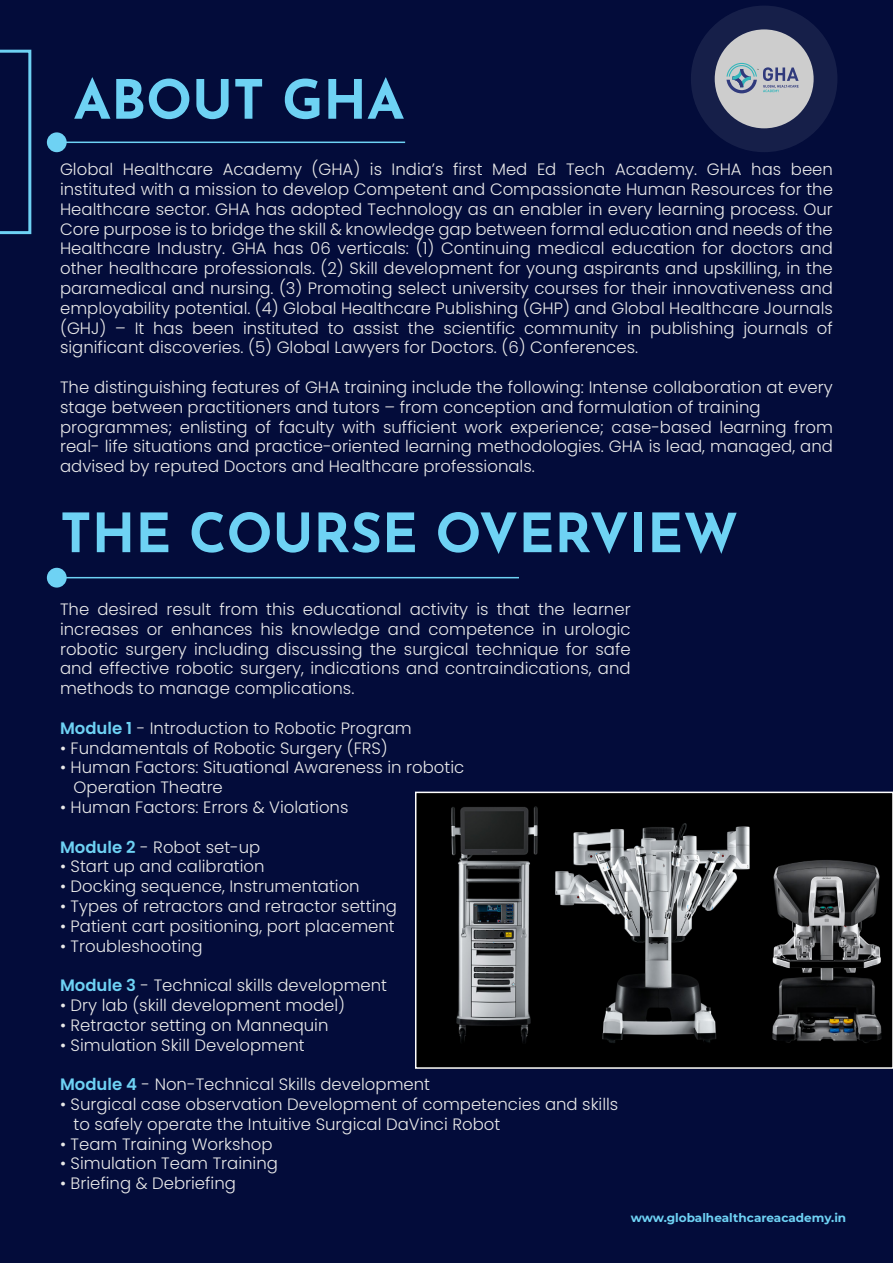
<style>
.page{position:relative;width:893px;height:1263px;background:#030c3a}
.page>*{position:absolute;margin:0;border:0;box-sizing:border-box;transform-origin:0 0}
.t1{font:100 54px "Josefin Sans";color:#6ed2f4}
.t2{font:300 16.5px/19.8px "Poppins";color:#e9e9e9}
.t3{font:700 12px "Montserrat";color:#6ed2f4}
.s1{font-weight:600;color:#6ed2f4}
</style>
<div class="page">
<img style="left:418px;top:795px;width:472px;height:271px">
<div style="left:415px;top:792px;width:478px;height:277px;border:2px solid #fff"></div>
<div style="left:691px;top:6px;width:146px;height:146px;background:#161f49;border-radius:50%"></div>
<div style="left:715px;top:29px;width:99px;height:99px;background:#cdcdcd;border-radius:50%"></div>
<svg style="left:726px;top:63px;width:73px;height:30px"></svg>
<div style="left:47px;top:132px;width:20px;height:20px;background:#6ed2f4;border-radius:50%"></div>
<hr style="left:57px;top:142px;width:348px;height:1px;background:#6ed2f4">
<div style="left:47px;top:568px;width:20px;height:20px;background:#6ed2f4;border-radius:50%"></div>
<hr style="left:57px;top:577px;width:462px;height:1px;background:#6ed2f4">
<svg style="left:0;top:50px;width:31px;height:184px"></svg>
<h1 class="t1" style="left:74px;top:60px;width:332px">ABOUT GHA</h1>
<p class="t2" style="left:60px;top:160px;width:774px;text-align:justify">Global Healthcare Academy (GHA) is India’s first Med Ed Tech Academy. GHA has been instituted with a mission to develop Competent and Compassionate Human Resources for the Healthcare sector. GHA has adopted Technology as an enabler in every learning process. Our Core purpose is to bridge the skill &amp; knowledge gap between formal education and needs of the Healthcare Industry. GHA has 06 verticals: (1) Continuing medical education for doctors and other healthcare professionals. (2) Skill development for young aspirants and upskilling, in the paramedical and nursing. (3) Promoting select university courses for their innovativeness and employability potential. (4) Global Healthcare Publishing (GHP) and Global Healthcare Journals (GHJ) – It has been instituted to assist the scientific community in publishing journals of significant discoveries. (5) Global Lawyers for Doctors. (6) Conferences.</p>
<p class="t2" style="left:60px;top:377px;width:774px">The distinguishing features of GHA training include the following: Intense collaboration at every stage between practitioners and tutors – from conception and formulation of training programmes; enlisting of faculty with sufficient work experience; case-based learning from real- life situations and practice-oriented learning methodologies. GHA is lead, managed, and advised by reputed Doctors and Healthcare professionals.</p>
<h1 class="t1" style="left:60px;top:493px;width:680px">THE COURSE OVERVIEW</h1>
<p class="t2" style="left:60px;top:599px;width:572px;text-align:justify">The desired result from this educational activity is that the learner increases or enhances his knowledge and competence in urologic robotic surgery including discussing the surgical technique for safe and effective robotic surgery, indications and contraindications, and methods to manage complications.</p>
<p class="t2" style="left:60px;top:718px;width:353px"><span class="s1">Module 1</span> - Introduction to Robotic Program</p>
<p class="t2" style="left:60px;top:738px;width:329px">• Fundamentals of Robotic Surgery (FRS)</p>
<p class="t2" style="left:74px;top:758px;width:392px;text-indent:-14px">• Human Factors: Situational Awareness in robotic<br>Operation Theatre</p>
<p class="t2" style="left:60px;top:797px;width:290px">• Human Factors: Errors &amp; Violations</p>
<p class="t2" style="left:60px;top:837px;width:202px"><span class="s1">Module 2</span> - Robot set-up</p>
<p class="t2" style="left:60px;top:857px;width:206px">• Start up and calibration</p>
<p class="t2" style="left:60px;top:876px;width:301px">• Docking sequence, Instrumentation</p>
<p class="t2" style="left:60px;top:896px;width:338px">• Types of retractors and retractor setting</p>
<p class="t2" style="left:60px;top:916px;width:336px">• Patient cart positioning, port placement</p>
<p class="t2" style="left:60px;top:936px;width:144px">• Troubleshooting</p>
<p class="t2" style="left:60px;top:975px;width:329px"><span class="s1">Module 3</span> - Technical skills development</p>
<p class="t2" style="left:60px;top:995px;width:287px">• Dry lab (skill development model)</p>
<p class="t2" style="left:60px;top:1015px;width:270px">• Retractor setting on Mannequin</p>
<p class="t2" style="left:60px;top:1035px;width:246px">• Simulation Skill Development</p>
<p class="t2" style="left:60px;top:1074px;width:372px"><span class="s1">Module 4</span> - Non-Technical Skills development</p>
<p class="t2" style="left:74px;top:1094px;width:546px;text-indent:-14px">• Surgical case observation Development of competencies and skills to safely operate the Intuitive Surgical DaVinci Robot</p>
<p class="t2" style="left:60px;top:1134px;width:214px">• Team Training Workshop</p>
<p class="t2" style="left:60px;top:1154px;width:219px">• Simulation Team Training</p>
<p class="t2" style="left:60px;top:1173px;width:177px">• Briefing &amp; Debriefing</p>
<p class="t3" style="left:631px;top:1209px;width:217px">www.globalhealthcareacademy.in</p>
</div>
